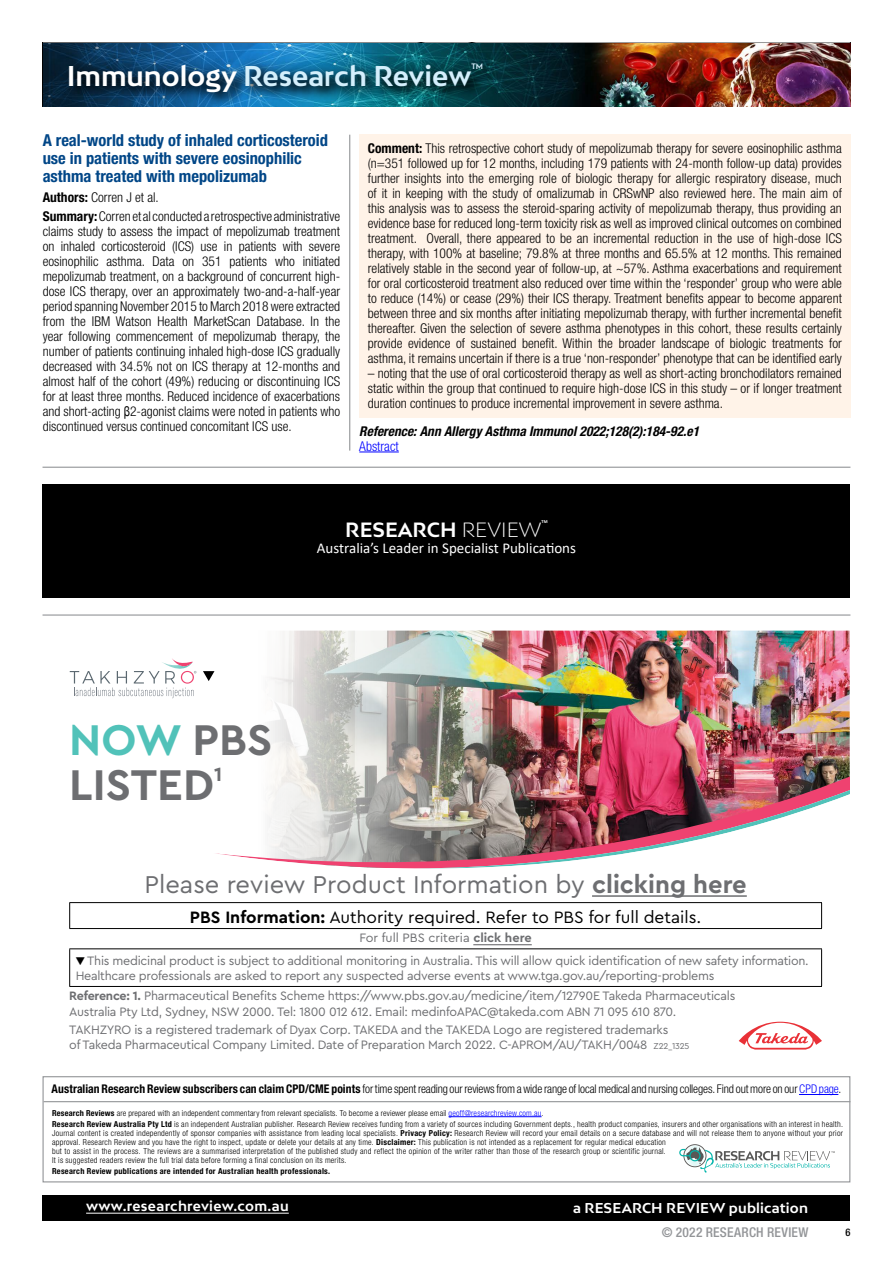
<style>
.page{position:relative;width:893px;height:1263px;background:#fff}
.page>*{position:absolute;margin:0;border:0;box-sizing:border-box;transform-origin:0 0}
.t1{font:700 45px/45px "Cera Pro";color:#6d6e71}
.t2{font:700 27px "Bw Mitga";color:#d4effc}
.t3{font:25.5px "Cera Pro";color:#6d6e71}
.t4{font:700 21px "Bw Mitga";color:#fff}
.t5{font:700 20.25px "Cera Pro";color:#6d6e71}
.t6{font:700 19.5px "Bw Mitga";color:#fff}
.t7{font:17.25px "Cera Pro";color:#000}
.t8{font:700 condensed 16.5px/18px "Helvetica Neue LT Pro";color:#004687}
.t9{font:15px "Calibri";color:#fff}
.t10{font:300 condensed 13.5px/15px "Helvetica Neue LT Pro";color:#000;text-align:justify}
.t11{font:italic 700 condensed 13.5px "Helvetica Neue LT Pro";color:#000}
.t12{font:700 13.5px "Bw Mitga";letter-spacing:.015em;color:#fff}
.t13{font:500 condensed 13.5px "Helvetica Neue LT Pro";letter-spacing:.02em;color:#939598}
.t14{font:300 condensed 13.5px "Helvetica Neue LT Pro";color:#00f}
.t15{font:12.75px/15.3px "Cera Pro";letter-spacing:-.02em;color:#6d6e71}
.t16{font:12.75px "Cera Pro";color:#6d6e71}
.t17{font:300 condensed 12px "Helvetica Neue LT Pro";letter-spacing:-.01em;color:#000}
.t18{font:500 condensed 10.5px "Helvetica Neue LT Pro";color:#000}
.t19{font:300 condensed 8.25px/9px "Helvetica Neue LT Pro";letter-spacing:.025em;color:#000}
.t20{font:700 condensed 8.25px "Helvetica Neue LT Pro";letter-spacing:.03em;color:#000}
.t21{font:700 7.5px "Bw Mitga";color:#d4effc;scale:.95 1}
.t22{font:700 4.5px "Calibri";color:#fff}
.s1{color:#fff}
.s2{color:#ccdae7}
.s3{font-weight:700}
.s4{font-family:"Arial Narrow";font-weight:400;font-stretch:normal}
.s5{font-weight:300}
.s6{color:#51c2b9}
.s7{color:#000}
.s8{font-size:9px}
.s9{color:#00f}
</style>
<div class="page">
<div style="left:43px;top:1195px;width:807px;height:25px;background:#000"></div>
<hr style="left:86px;top:1213px;width:203px;height:1px;background:#fff">
<hr style="left:449px;top:1116px;width:93px;height:1px;background:#00f">
<hr style="left:799px;top:1094px;width:39px;height:1px;background:#00f">
<div style="left:43px;top:1076px;width:807px;height:106px;border:1px solid #939598"></div>
<hr style="left:44px;top:1101px;width:806px;height:1px;background:#939598">
<svg style="left:679px;top:1144px;width:156px;height:29px"></svg>
<img style="left:533px;top:631px;width:317px;height:145px">
<img style="left:69px;top:631px;width:464px;height:145px">
<img style="left:271px;top:776px;width:579px;height:18px">
<img style="left:415px;top:790px;width:435px;height:4px">
<svg style="left:70px;top:794px;width:780px;height:185px"></svg>
<hr style="left:69px;top:902px;width:753px;height:1px;background:#000">
<svg style="left:69px;top:903px;width:1px;height:25px"></svg>
<svg style="left:821px;top:903px;width:1px;height:25px"></svg>
<hr style="left:69px;top:928px;width:753px;height:1px;background:#000">
<hr style="left:69px;top:948px;width:753px;height:1px;background:#000">
<hr style="left:69px;top:949px;width:1px;height:37px;background:#000">
<hr style="left:821px;top:949px;width:1px;height:37px;background:#000">
<hr style="left:69px;top:986px;width:753px;height:1px;background:#000">
<svg style="left:738px;top:1021px;width:84px;height:29px"></svg>
<svg style="left:70px;top:658px;width:126px;height:40px"></svg>
<svg style="left:203px;top:671px;width:11px;height:10px"></svg>
<div style="left:359px;top:135px;width:491px;height:283px;background:#fff3e8"></div>
<hr style="left:359px;top:452px;width:40px;height:1px;background:#00f">
<hr style="left:349px;top:135px;width:1px;height:316px;background:#939598">
<hr style="left:43px;top:467px;width:807px;height:1px;background:#939598">
<hr style="left:43px;top:614px;width:807px;height:2px;background:#939598">
<div style="left:43px;top:484px;width:807px;height:114px;background:#000"></div>
<div style="left:592px;top:872px;width:155px;height:25px;background:#fff"></div>
<svg style="left:473px;top:932px;width:59px;height:14px"></svg>
<img style="left:44px;top:43px;width:806px;height:63px">
<div style="left:54px;top:49px;width:443px;height:58px;background:#000;opacity:.75"></div>
<h2 class="t2" style="left:67px;top:58px;width:406px"><span class="s1">Immunology</span> Research Review</h2>
<p class="t21" style="left:471px;top:61px;width:14px">TM</p>
<h3 class="t4" style="left:64px;top:61px;width:386px">Title of Publication <span class="s2">Research Review</span></h3>
<p class="t8" style="left:43px;top:131px;width:287px">A real-world study of inhaled corticosteroid use in patients with severe eosinophilic asthma treated with mepolizumab</p>
<p class="t10" style="left:43px;top:187px;width:299px;line-height:19.2px"><span class="s3">Authors:</span> Corren J et al.<br><span class="s3">Summary:</span>Corren et al conducted a retrospective administrative</p>
<p class="t10" style="left:43px;top:224px;width:299px">claims study to assess the impact of mepolizumab treatment on inhaled corticosteroid (ICS) use in patients with severe eosinophilic asthma. Data on 351 patients who initiated mepolizumab treatment, on a background of concurrent high&shy;dose ICS therapy, over an approximately two-and-a-half-year period spanning November 2015 to March 2018 were extracted from the IBM Watson Health MarketScan Database. In the year following commencement of mepolizumab therapy, the number of patients continuing inhaled high-dose ICS gradually decreased with 34.5% not on ICS therapy at 12-months and almost half of the cohort (49%) reducing or discontinuing ICS for at least three months. Reduced incidence of exacerbations and short-acting <span class="s4">β</span>2-agonist claims were noted in patients who discontinued versus continued concomitant ICS use.</p>
<p class="t10" style="left:368px;top:140px;width:476px"><span class="s3">Comment:</span> This retrospective cohort study of mepolizumab therapy for severe eosinophilic asthma (n=351 followed up for 12 months, including 179 patients with 24-month follow-up data) provides further insights into the emerging role of biologic therapy for allergic respiratory disease, much of it in keeping with the study of omalizumab in CRSwNP also reviewed here. The main aim of this analysis was to assess the steroid-sparing activity of mepolizumab therapy, thus providing an evidence base for reduced long-term toxicity risk as well as improved clinical outcomes on combined treatment. Overall, there appeared to be an incremental reduction in the use of high-dose ICS therapy, with 100% at baseline; 79.8% at three months and 65.5% at 12 months. This remained relatively stable in the second year of follow-up, at ~57%. Asthma exacerbations and requirement for oral corticosteroid treatment also reduced over time within the ‘responder’ group who were able to reduce (14%) or cease (29%) their ICS therapy. Treatment benefits appear to become apparent between three and six months after initiating mepolizumab therapy, with further incremental benefit thereafter. Given the selection of severe asthma phenotypes in this cohort, these results certainly provide evidence of sustained benefit. Within the broader landscape of biologic treatments for asthma, it remains uncertain if there is a true ‘non-responder’ phenotype that can be identified early</p>
<p class="t10" style="left:368px;top:365px;width:476px">– noting that the use of oral corticosteroid therapy as well as short-acting bronchodilators remained static within the group that continued to require high-dose ICS in this study – or if longer treatment duration continues to produce incremental improvement in severe asthma.</p>
<p class="t11" style="left:359px;top:423px;width:341px">Reference: Ann Allergy Asthma Immunol 2022;128(2):184-92.e1</p>
<p class="t14" style="left:359px;top:438px;width:41px">Abstract</p>
<p class="t22" style="left:542px;top:518px;width:8px">TM</p>
<p class="t9" style="left:317px;top:537px;width:261px">Australia’s Leader in Specialist Publications</p>
<h3 class="t6" style="left:345px;top:516px;width:198px">RESEARCH <span class="s5">REVIEW</span></h3>
<h1 class="t1" style="left:69px;top:716px;width:204px"><span class="s6">NOW</span> PBS<br>LISTED</h1>
<h3 class="t5" style="left:214px;top:761px;width:10px">1</h3>
<h3 class="t3" style="left:144px;top:867px;width:604px">Please review Product Information by <span class="s3">clicking here</span></h3>
<p class="t7" style="left:190px;top:905px;width:513px"><span class="s3">PBS Information:</span> Authority required. Refer to PBS for full details.</p>
<p class="t16" style="left:360px;top:930px;width:174px">For full PBS criteria <span class="s3">click here</span></p>
<p class="t15" style="left:76px;top:953px;width:735px"><span class="s7">▼</span> This medicinal product is subject to additional monitoring in Australia. This will allow quick identification of new safety information.<br>Healthcare professionals are asked to report any suspected adverse events at www.tga.gov.au/reporting-problems</p>
<p class="t15" style="left:69px;top:988px;width:667px"><span class="s3">Reference: 1.</span> Pharmaceutical Benefits Scheme https://www.pbs.gov.au/medicine/item/12790E Takeda Pharmaceuticals<br>Australia Pty Ltd, Sydney, NSW 2000. Tel: 1800 012 612. Email: medinfoAPAC@takeda.com ABN 71 095 610 870.</p>
<p class="t15" style="left:69px;top:1022px;width:621px">TAKHZYRO is a registered trademark of Dyax Corp. TAKEDA and the TAKEDA Logo are registered trademarks<br>of Takeda Pharmaceutical Company Limited. Date of Preparation March 2022. C-APROM/AU/TAKH/0048 <span class="s8">Z22_1325</span></p>
<p class="t17" style="left:52px;top:1082px;width:791px"><span class="s3">Australian Research Review subscribers can claim CPD/CME points</span> for time spent reading our reviews from a wide range of local medical and nursing colleges. Find out more on our <span class="s9">CPD page</span>.</p>
<p class="t19" style="left:52px;top:1107px;width:792px;line-height:11.1px"><span class="s3">Research Reviews</span> are prepared with an independent commentary from relevant specialists. To become a reviewer please email <span class="s9">geoff@researchreview.com.au</span>.<br><span class="s3">Research Review Australia Pty Ltd</span> is an independent Australian publisher. Research Review receives funding from a variety of sources including Government depts., health product companies, insurers and other organisations with an interest in health.</p>
<p class="t19" style="left:52px;top:1128px;width:792px">Journal content is created independently of sponsor companies with assistance from leading local specialists. <span class="s3">Privacy Policy:</span> Research Review will record your email details on a secure database and will not release them to anyone without your prior approval. Research Review and you have the right to inspect, update or delete your details at any time. <span class="s3">Disclaimer:</span> This publication is not intended as a replacement for regular medical education<br>but to assist in the process. The reviews are a summarised interpretation of the published study and reflect the opinion of the writer rather than those of the research group or scientific journal.<br>It is suggested readers review the full trial data before forming a final conclusion on its merits.</p>
<p class="t20" style="left:52px;top:1166px;width:280px">Research Review publications are intended for Australian health professionals.</p>
<p class="t12" style="left:86px;top:1197px;width:204px">www.researchreview.com.au</p>
<p class="t12" style="left:573px;top:1199px;width:236px">a RESEARCH REVIEW publication</p>
<p class="t13" style="left:662px;top:1224px;width:148px">© 2022 RESEARCH REVIEW</p>
<p class="t18" style="left:845px;top:1226px;width:7px">6</p>
</div>
